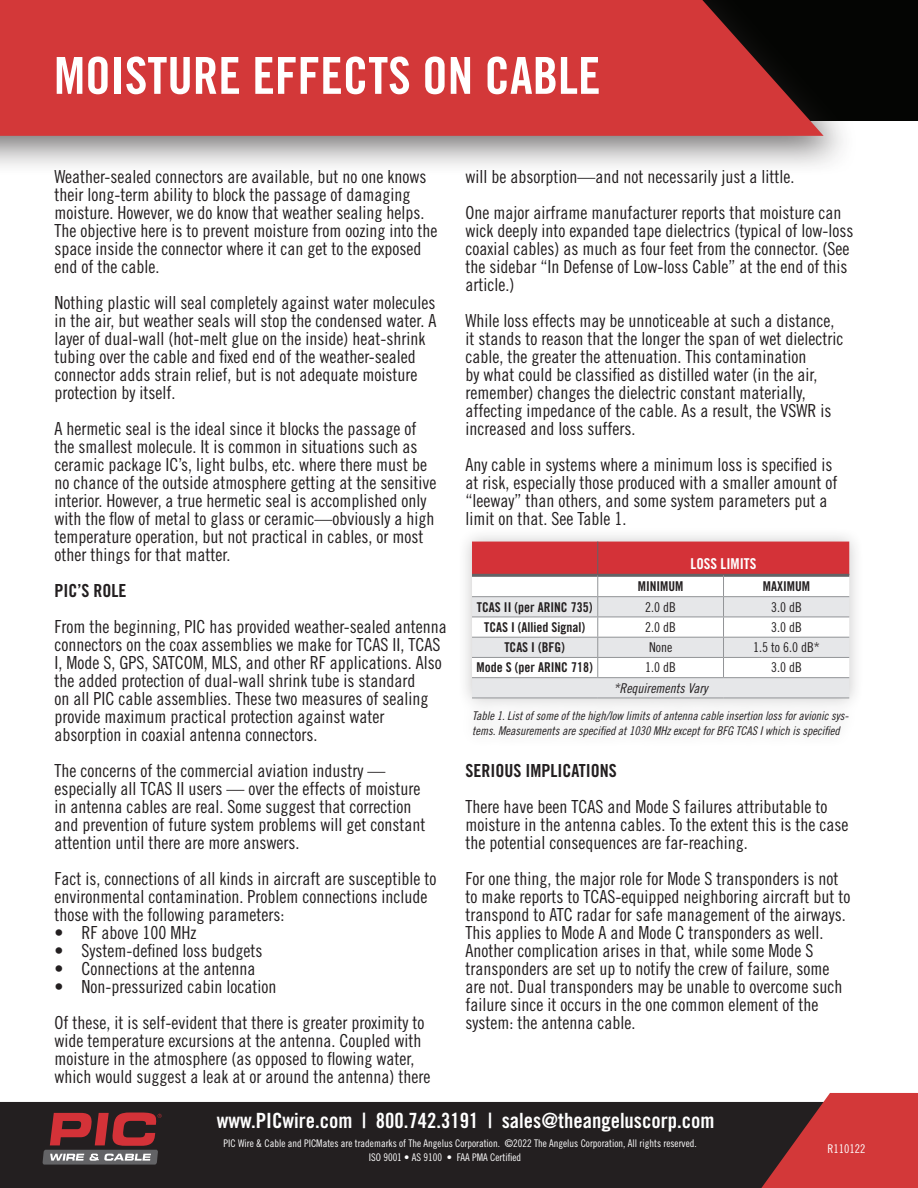
<style>
.page{position:relative;width:918px;height:1188px;background:#fff}
.page>*{position:absolute;margin:0;border:0;box-sizing:border-box;transform-origin:0 0}
.t1{font:51px "Trade Gothic LT Std Bd Cn 20";color:#fff}
.Category_2_no_TOC{font:21px "Trade Gothic LT Std Bd Cn 20";color:#fff}
.t2{font:18px/18px "Trade Gothic LT Std Cn 18";color:#231f20}
.t3{font:18px "Trade Gothic LT Std Bd Cn 20";color:#231f20}
.tableHeader{font:15px "Trade Gothic LT Std Bd Cn 20";color:#fff}
.tableBody{font:13.5px "Trade Gothic LT Std Bd Cn 20";color:#231f20}
.tableBody-2{font:13.5px "Trade Gothic LT Std Cn 18";color:#231f20}
.t4{font:13.5px "Trade Gothic LT Std Cn 18 Obl";color:#231f20}
.Caption_-_Left_Align{font:12px/14.4px "Trade Gothic LT Std Cn 18 Obl";color:#231f20}
.t5{font:12px "Trade Gothic LT Std Cn 18";color:#fff}
.t6{font:10.5px "Trade Gothic LT Std Cn 18";color:#fff}
</style>
<div class="page">
<div style="left:508px;top:0;width:410px;height:120px;background:#040503"></div>
<div style="left:0;top:0;width:860px;height:177px;background:#231f20;opacity:.64"></div>
<svg style="left:0;top:0;width:824px;height:136px;background:#c43435"></svg>
<div style="left:0;top:1102px;width:761px;height:86px;background:#231f20"></div>
<svg style="left:761px;top:1093px;width:157px;height:95px;background:#b43b3c"></svg>
<svg style="left:43px;top:1113px;width:119px;height:52px;background:#784144"></svg>
<div style="left:457px;top:526px;width:408px;height:224px;background:#231f20;opacity:.25"></div>
<svg style="left:472px;top:542px;width:377px;height:156px"></svg>
<hr style="left:472px;top:574px;width:126px;height:3px;background:#636366">
<hr style="left:472px;top:596px;width:126px;height:1px;background:#939598">
<hr style="left:598px;top:596px;width:126px;height:1px;background:#939598">
<hr style="left:724px;top:596px;width:125px;height:1px;background:#939598">
<hr style="left:472px;top:677px;width:126px;height:1px;background:#939598">
<hr style="left:598px;top:677px;width:126px;height:1px;background:#939598">
<hr style="left:724px;top:677px;width:125px;height:1px;background:#939598">
<hr style="left:472px;top:698px;width:126px;height:1px;background:#939598">
<hr style="left:598px;top:698px;width:126px;height:1px;background:#939598">
<hr style="left:724px;top:698px;width:125px;height:1px;background:#939598">
<hr style="left:597px;top:542px;width:1px;height:32px;background:#636366">
<hr style="left:598px;top:574px;width:126px;height:3px;background:#636366">
<hr style="left:724px;top:574px;width:125px;height:3px;background:#636366">
<p class="t1" style="left:54px;top:45px;width:548px">MOISTURE EFFECTS ON CABLE</p>
<p class="t2" style="left:55px;top:168px;width:384px">Weather-sealed connectors are available, but no one knows their long-term ability to block the passage of damaging moisture. However, we do know that weather sealing helps.<br>The objective here is to prevent moisture from oozing into the space inside the connector where it can get to the exposed end of the cable.</p>
<p class="t2" style="left:55px;top:294px;width:383px">Nothing plastic will seal completely against water molecules in the air, but weather seals will stop the condensed water. A layer of dual-wall (hot-melt glue on the inside) heat-shrink tubing over the cable and fixed end of the weather-sealed connector adds strain relief, but is not adequate moisture protection by itself.</p>
<p class="t2" style="left:55px;top:420px;width:383px">A hermetic seal is the ideal since it blocks the passage of the smallest molecule. It is common in situations such as ceramic package IC’s, light bulbs, etc. where there must be no chance of the outside atmosphere getting at the sensitive interior. However, a true hermetic seal is accomplished only with the flow of metal to glass or ceramic—obviously a high temperature operation, but not practical in cables, or most other things for that matter.</p>
<p class="t3" style="left:55px;top:580px;width:73px">PIC’S ROLE</p>
<p class="t2" style="left:55px;top:618px;width:394px">From the beginning, PIC has provided weather-sealed antenna connectors on the coax assemblies we make for TCAS II, TCAS I, Mode S, GPS, SATCOM, MLS, and other RF applications. Also the added protection of dual-wall shrink tube is standard<br>on all PIC cable assemblies. These two measures of sealing provide maximum practical protection against water absorption in coaxial antenna connectors.</p>
<p class="t2" style="left:55px;top:762px;width:372px">The concerns of the commercial aviation industry — especially all TCAS II users — over the effects of moisture in antenna cables are real. Some suggest that correction and prevention of future system problems will get constant attention until there are more answers.</p>
<p class="t2" style="left:55px;top:870px;width:383px">Fact is, connections of all kinds in aircraft are susceptible to environmental contamination. Problem connections include those with the following parameters:</p>
<p class="t2" style="left:55px;top:924px;width:143px">• RF above 100 MHz</p>
<p class="t2" style="left:55px;top:942px;width:209px">• System-defined loss budgets</p>
<p class="t2" style="left:55px;top:960px;width:202px">• Connections at the antenna</p>
<p class="t2" style="left:55px;top:978px;width:223px">• Non-pressurized cabin location</p>
<p class="t2" style="left:55px;top:1014px;width:377px">Of these, it is self-evident that there is greater proximity to wide temperature excursions at the antenna. Coupled with moisture in the atmosphere (as opposed to flowing water, which would suggest a leak at or around the antenna) there</p>
<p class="t2" style="left:466px;top:168px;width:330px">will be absorption—and not necessarily just a little.</p>
<p class="t2" style="left:466px;top:204px;width:389px">One major airframe manufacturer reports that moisture can wick deeply into expanded tape dielectrics (typical of low-loss coaxial cables) as much as four feet from the connector. (See the sidebar “In Defense of Low-loss Cable” at the end of this article.)</p>
<p class="t2" style="left:466px;top:312px;width:379px">While loss effects may be unnoticeable at such a distance, it stands to reason that the longer the span of wet dielectric cable, the greater the attenuation. This contamination<br>by what could be classified as distilled water (in the air, remember) changes the dielectric constant materially, affecting impedance of the cable. As a result, the VSWR is increased and loss suffers.</p>
<p class="t2" style="left:466px;top:456px;width:373px">Any cable in systems where a minimum loss is specified is at risk, especially those produced with a smaller amount of “leeway” than others, and some system parameters put a limit on that. See Table 1.</p>
<p class="tableHeader" style="left:691px;top:554px;width:67px">LOSS LIMITS</p>
<p class="tableBody" style="left:638px;top:578px;width:47px">MINIMUM</p>
<p class="tableBody" style="left:763px;top:578px;width:49px">MAXIMUM</p>
<p class="tableBody" style="left:477px;top:599px;width:117px">TCAS II (per ARINC 735)</p>
<p class="tableBody-2" style="left:645px;top:599px;width:32px">2.0 dB</p>
<p class="tableBody-2" style="left:771px;top:599px;width:32px">3.0 dB</p>
<p class="tableBody" style="left:484px;top:619px;width:103px">TCAS I (Allied Signal)</p>
<p class="tableBody-2" style="left:645px;top:619px;width:32px">2.0 dB</p>
<p class="tableBody-2" style="left:771px;top:619px;width:32px">3.0 dB</p>
<p class="tableBody" style="left:504px;top:639px;width:62px">TCAS I (BFG)</p>
<p class="tableBody-2" style="left:649px;top:639px;width:25px">None</p>
<p class="tableBody-2" style="left:753px;top:639px;width:68px">1.5 to 6.0 dB*</p>
<p class="tableBody" style="left:477px;top:659px;width:118px">Mode S (per ARINC 718)</p>
<p class="tableBody-2" style="left:645px;top:660px;width:32px">1.0 dB</p>
<p class="tableBody-2" style="left:771px;top:660px;width:32px">3.0 dB</p>
<p class="t4" style="left:614px;top:680px;width:95px">*Requirements Vary</p>
<p class="Caption_-_Left_Align" style="left:472px;top:709px;width:378px">Table 1. List of some of the high/low limits of antenna cable insertion loss for avionic sys&shy;tems. Measurements are specified at 1030 MHz except for BFG TCAS I which is specified</p>
<p class="t3" style="left:466px;top:760px;width:153px">SERIOUS IMPLICATIONS</p>
<p class="t2" style="left:466px;top:798px;width:384px">There have been TCAS and Mode S failures attributable to moisture in the antenna cables. To the extent this is the case the potential consequences are far-reaching.</p>
<p class="t2" style="left:466px;top:870px;width:386px">For one thing, the major role for Mode S transponders is not to make reports to TCAS-equipped neighboring aircraft but to transpond to ATC radar for safe management of the airways.<br>This applies to Mode A and Mode C transponders as well.</p>
<p class="t2" style="left:466px;top:942px;width:378px">Another complication arises in that, while some Mode S transponders are set up to notify the crew of failure, some are not. Dual transponders may be unable to overcome such failure since it occurs in the one common element of the system: the antenna cable.</p>
<p class="Category_2_no_TOC" style="left:217px;top:1107px;width:499px">www.PICwire.com | 800.742.3191 | sales@theangeluscorp.com</p>
<p class="t6" style="left:224px;top:1137px;width:475px">PIC Wire &amp; Cable and PICMates are trademarks of The Angelus Corporation. ©2022 The Angelus Corporation, All rights reserved.</p>
<p class="t6" style="left:369px;top:1151px;width:154px">ISO 9001 • AS 9100 • FAA PMA Certified</p>
<p class="t5" style="left:828px;top:1141px;width:39px">R110122</p>
</div>
